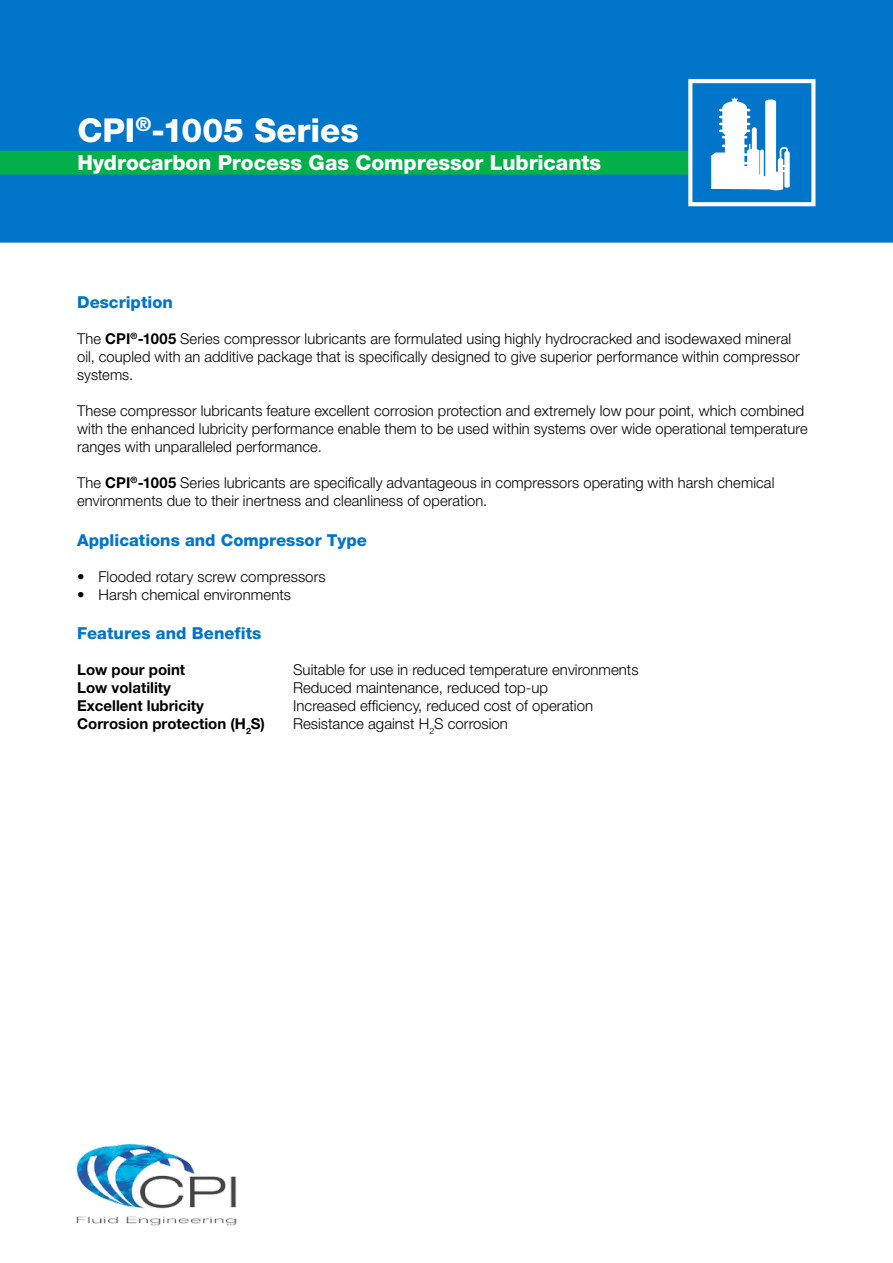
<style>
.page{position:relative;width:893px;height:1263px;background:#fff}
.page>*{position:absolute;margin:0;border:0;box-sizing:border-box;transform-origin:0 0}
.t1{font:800 33px "Helvetica Neue LT Pro";color:#fff}
.t2{font:800 21px "Helvetica Neue LT Pro";letter-spacing:-.005em;color:#fff}
.t3{font:800 16.5px "Helvetica Neue LT Pro";color:#0075c9}
.t4{font:300 15px/18px "Helvetica Neue LT Pro";letter-spacing:.005em;color:#000}
.t5{font:700 15px "Helvetica Neue LT Pro";color:#000}
.s1{font-weight:700}
</style>
<div class="page">
<div style="left:0;top:0;width:893px;height:243px;background:#0075c9"></div>
<svg style="left:0;top:79px;width:815px;height:127px"></svg>
<img style="left:76px;top:1144px;width:161px;height:81px">
<h1 class="t1" style="left:77px;top:110px;width:283px">CPI<sup>®</sup>-1005 Series</h1>
<h2 class="t2" style="left:77px;top:150px;width:525px">Hydrocarbon Process Gas Compressor Lubricants</h2>
<p class="t3" style="left:77px;top:292px;width:97px">Description</p>
<p class="t4" style="left:77px;top:330px;width:724px">The <span class="s1">CPI</span><sup>®</sup><span class="s1">-1005</span> Series compressor lubricants are formulated using highly hydrocracked and isodewaxed mineral oil, coupled with an additive package that is specifically designed to give superior performance within compressor systems.</p>
<p class="t4" style="left:77px;top:402px;width:732px">These compressor lubricants feature excellent corrosion protection and extremely low pour point, which combined with the enhanced lubricity performance enable them to be used within systems over wide operational temperature ranges with unparalleled performance.</p>
<p class="t4" style="left:77px;top:474px;width:699px">The <span class="s1">CPI</span><sup>®</sup><span class="s1">-1005</span> Series lubricants are specifically advantageous in compressors operating with harsh chemical environments due to their inertness and cleanliness of operation.</p>
<p class="t3" style="left:77px;top:530px;width:291px">Applications and Compressor Type</p>
<p class="t4" style="left:77px;top:567px;width:250px">• Flooded rotary screw compressors</p>
<p class="t4" style="left:77px;top:585px;width:215px">• Harsh chemical environments</p>
<p class="t3" style="left:77px;top:624px;width:186px">Features and Benefits</p>
<p class="t5" style="left:77px;top:661px;width:110px">Low pour point</p>
<p class="t4" style="left:293px;top:661px;width:347px">Suitable for use in reduced temperature environments</p>
<p class="t5" style="left:77px;top:679px;width:95px">Low volatility</p>
<p class="t4" style="left:293px;top:679px;width:256px">Reduced maintenance, reduced top-up</p>
<p class="t5" style="left:77px;top:697px;width:128px">Excellent lubricity</p>
<p class="t4" style="left:293px;top:697px;width:301px">Increased efficiency, reduced cost of operation</p>
<p class="t5" style="left:77px;top:715px;width:189px">Corrosion protection (H<sub>2</sub>S)</p>
<p class="t4" style="left:293px;top:715px;width:216px">Resistance against H<sub>2</sub>S corrosion</p>
</div>
